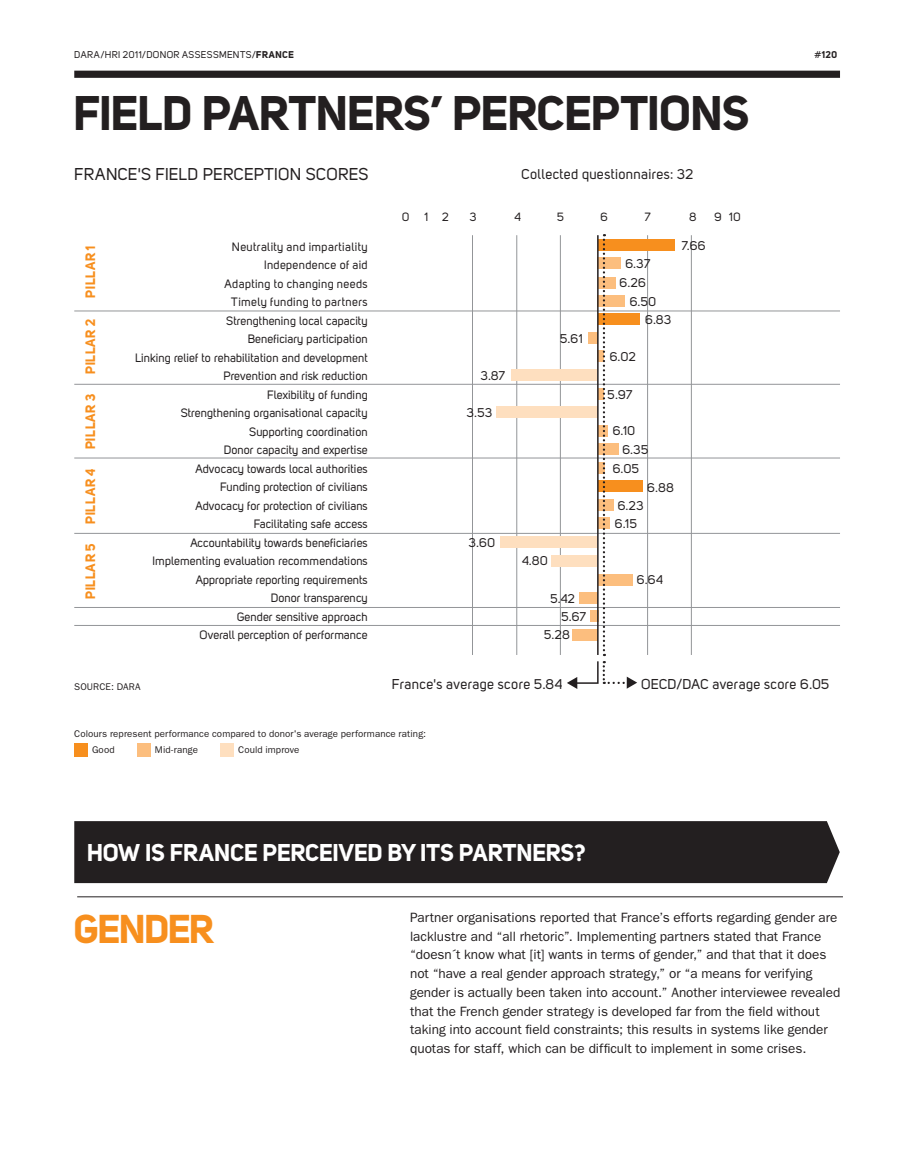
<style>
.page{position:relative;width:915px;height:1169px;background:#fff}
.page>*{position:absolute;margin:0;border:0;box-sizing:border-box;transform-origin:0 0}
.t1{font:48px "Uni Sans Bold";letter-spacing:-.015em;color:#231f20}
.t2{font:39.75px "Uni Sans Bold";letter-spacing:-.04em;color:#f78f1e}
.t3{font:24px "Uni Sans Bold";letter-spacing:-.01em;color:#fff}
.t4{font:16.95px "Uni Sans Regular";letter-spacing:.015em;color:#231f20}
.t5{font:14.1px "Uni Sans Regular";letter-spacing:.02em;color:#231f20}
.t6{font:13.5px/18.8px "ITC Franklin Gothic Std";color:#231f20}
.t7{font:13.5px "Uni Sans Bold";letter-spacing:.03em;color:#f78f1e}
.t8{font:12.75px/18.3px "Uni Sans Regular";letter-spacing:.03em;color:#231f20}
.t9{font:12px/18.5px "Uni Sans Regular";color:#231f20;text-align:right}
.t10{font:9.75px/16.5px "ITC Franklin Gothic Std";letter-spacing:.01em;color:#231f20}
.t11{font:9.75px "Uni Sans Regular";letter-spacing:.035em;color:#231f20}
.t12{font:9.75px "Uni Sans Bold";color:#231f20}
.s1{font-family:"Uni Sans Bold"}
.s2{font-family:"Uni Sans Regular"}
</style>
<div class="page">
<div style="left:74px;top:71px;width:766px;height:7px;background:#231f20"></div>
<div style="left:74px;top:743px;width:14px;height:14px;background:#f78f1e"></div>
<div style="left:137px;top:743px;width:14px;height:14px;background:#fcbe7e"></div>
<div style="left:220px;top:743px;width:14px;height:14px;background:#fedfbf"></div>
<hr style="left:74px;top:311px;width:766px;height:1px;background:#939598">
<hr style="left:74px;top:384px;width:766px;height:1px;background:#939598">
<hr style="left:74px;top:458px;width:766px;height:1px;background:#939598">
<hr style="left:74px;top:533px;width:766px;height:1px;background:#939598">
<hr style="left:74px;top:607px;width:766px;height:1px;background:#939598">
<hr style="left:74px;top:625px;width:766px;height:1px;background:#939598">
<hr style="left:472px;top:235px;width:1px;height:420px;background:#939598">
<hr style="left:647px;top:235px;width:1px;height:420px;background:#939598">
<hr style="left:516px;top:235px;width:1px;height:420px;background:#939598">
<hr style="left:560px;top:235px;width:1px;height:420px;background:#939598">
<hr style="left:691px;top:235px;width:1px;height:420px;background:#939598">
<div style="left:597px;top:239px;width:77px;height:12px;background:#f78f1e"></div>
<div style="left:598px;top:313px;width:41px;height:12px;background:#f78f1e"></div>
<div style="left:598px;top:480px;width:45px;height:12px;background:#f78f1e"></div>
<div style="left:511px;top:370px;width:86px;height:11px;background:#fedfbf"></div>
<div style="left:496px;top:406px;width:102px;height:12px;background:#fedfbf"></div>
<div style="left:500px;top:536px;width:97px;height:12px;background:#fedfbf"></div>
<div style="left:551px;top:555px;width:46px;height:11px;background:#fedfbf"></div>
<svg style="left:567px;top:234px;width:70px;height:455px"></svg>
<hr style="left:77px;top:897px;width:766px;height:1px;background:#231f20">
<div style="left:74px;top:821px;width:765px;height:62px;background:#231f20"></div>
<p class="t11" style="left:74px;top:52px;width:221px">DARA/HRI 2011/DONOR ASSESSMENTS/<span class="s1">FRANCE</span></p>
<p class="t12" style="left:814px;top:51px;width:24px"><span class="s2">#</span>120</p>
<h1 class="t1" style="left:74px;top:96px;width:677px">FIELD PARTNERS’ PERCEPTIONS</h1>
<h3 class="t4" style="left:74px;top:168px;width:296px">FRANCE'S FIELD PERCEPTION SCORES</h3>
<p class="t5" style="left:521px;top:170px;width:173px">Collected questionnaires: 32</p>
<p class="t9" style="left:402px;top:209px;width:9px">0</p>
<p class="t9" style="left:424px;top:209px;width:26px">1 2</p>
<p class="t9" style="left:469px;top:209px;width:8px">3</p>
<p class="t9" style="left:514px;top:209px;width:8px">4</p>
<p class="t9" style="left:557px;top:209px;width:9px">5</p>
<p class="t9" style="left:600px;top:209px;width:9px">6</p>
<p class="t9" style="left:645px;top:209px;width:8px">7</p>
<p class="t9" style="left:689px;top:209px;width:8px">8</p>
<p class="t9" style="left:714px;top:209px;width:28px">9 10</p>
<p class="t7" style="left:86px;top:298px;width:54px;rotate:-90deg">PILLAR 1</p>
<p class="t7" style="left:86px;top:374px;width:57px;rotate:-90deg">PILLAR 2</p>
<p class="t7" style="left:86px;top:449px;width:57px;rotate:-90deg">PILLAR 3</p>
<p class="t7" style="left:86px;top:524px;width:57px;rotate:-90deg">PILLAR 4</p>
<p class="t7" style="left:86px;top:599px;width:58px;rotate:-90deg">PILLAR 5</p>
<p class="t9" style="left:135px;top:238px;width:234px">Neutrality and impartiality<br>Independence of aid<br>Adapting to changing needs<br>Timely funding to partners<br>Strengthening local capacity<br>Beneficiary participation<br>Linking relief to rehabilitation and development<br>Prevention and risk reduction<br>Flexibility of funding<br>Strengthening organisational capacity<br>Supporting coordination<br>Donor capacity and expertise<br>Advocacy towards local authorities<br>Funding protection of civilians<br>Advocacy for protection of civilians<br>Facilitating safe access<br>Accountability towards beneficiaries<br>Implementing evaluation recommendations<br>Appropriate reporting requirements<br>Donor transparency<br>Gender sensitive approach<br>Overall perception of performance</p>
<p class="t10" style="left:74px;top:680px;width:68px">SOURCE: DARA</p>
<p class="t8" style="left:480px;top:367px;width:26px">3.87</p>
<p class="t8" style="left:467px;top:404px;width:27px">3.53</p>
<p class="t8" style="left:560px;top:331px;width:24px">5.61</p>
<p class="t8" style="left:469px;top:534px;width:28px">3.60</p>
<p class="t8" style="left:522px;top:553px;width:27px">4.80</p>
<p class="t8" style="left:550px;top:590px;width:26px">5.42</p>
<p class="t8" style="left:544px;top:608px;width:44px;text-indent:17px">5.67<br>5.28</p>
<p class="t8" style="left:625px;top:256px;width:27px">6.37</p>
<p class="t8" style="left:619px;top:275px;width:28px">6.26</p>
<p class="t8" style="left:629px;top:293px;width:28px">6.50</p>
<p class="t8" style="left:645px;top:312px;width:28px">6.83</p>
<p class="t8" style="left:681px;top:237px;width:26px">7.66</p>
<p class="t8" style="left:609px;top:349px;width:28px">6.02</p>
<p class="t8" style="left:607px;top:387px;width:27px">5.97</p>
<p class="t8" style="left:612px;top:423px;width:24px">6.10</p>
<p class="t8" style="left:622px;top:442px;width:28px">6.35</p>
<p class="t8" style="left:612px;top:460px;width:28px">6.05</p>
<p class="t8" style="left:647px;top:479px;width:28px">6.88</p>
<p class="t8" style="left:617px;top:497px;width:28px">6.23</p>
<p class="t8" style="left:615px;top:516px;width:24px">6.15</p>
<p class="t8" style="left:636px;top:572px;width:28px">6.64</p>
<p class="t5" style="left:392px;top:679px;width:172px">France's average score 5.84</p>
<p class="t5" style="left:641px;top:679px;width:190px">OECD/DAC average score 6.05</p>
<p class="t10" style="left:92px;top:726px;width:336px;text-indent:-18px">Colours represent performance compared to donor's average performance rating:<br>Good</p>
<p class="t10" style="left:155px;top:743px;width:44px">Mid-range</p>
<p class="t10" style="left:238px;top:743px;width:63px">Could improve</p>
<h3 class="t3" style="left:87px;top:844px;width:500px">HOW IS FRANCE PERCEIVED BY ITS PARTNERS?</h3>
<h2 class="t2" style="left:74px;top:915px;width:142px">GENDER</h2>
<p class="t6" style="left:410px;top:909px;width:432px">Partner organisations reported that France’s efforts regarding gender are lacklustre and “all rhetoric”. Implementing partners stated that France “doesn´t know what [it] wants in terms of gender,” and that that it does not “have a real gender approach strategy,” or “a means for verifying gender is actually been taken into account.” Another interviewee revealed that the French gender strategy is developed far from the field without taking into account field constraints; this results in systems like gender quotas for staff, which can be difficult to implement in some crises.</p>
</div>
